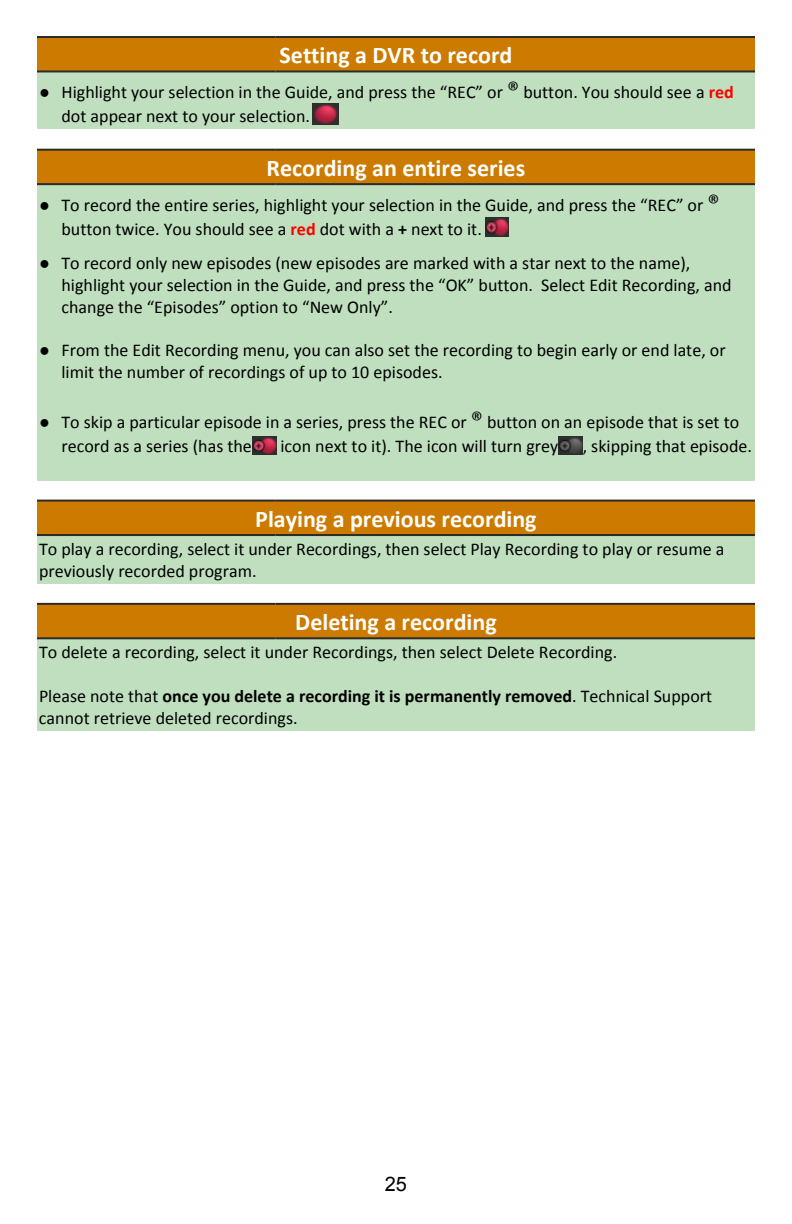
<style>
.page{position:relative;width:792px;height:1224px;background:#fff}
.page>*{position:absolute;margin:0;border:0;box-sizing:border-box;transform-origin:0 0}
.t1{font:700 24px "Calibri";color:#fefefe}
.t2{font:20px "Arial";color:#000}
.t3{font:18px/22px "Calibri";color:#000}
.s1{font-family:"Times New Roman"}
.s2{font-size:24px}
.s3{font-weight:700;color:#f00}
.s4{font-weight:700}
</style>
<div class="page">
<div style="left:37px;top:37px;width:718px;height:34px;background:#cc7b00"></div>
<div style="left:37px;top:71px;width:718px;height:58px;background:#bfdfbf"></div>
<hr style="left:37px;top:36px;width:238px;height:2px;background:#2b2b2a">
<hr style="left:275px;top:36px;width:480px;height:2px;background:#2b2b2a">
<hr style="left:37px;top:70px;width:238px;height:2px;background:#2b2b2a">
<hr style="left:275px;top:70px;width:480px;height:2px;background:#2b2b2a">
<img style="left:312px;top:104px;width:26px;height:21px">
<div style="left:37px;top:150px;width:718px;height:34px;background:#cc7b00"></div>
<div style="left:37px;top:184px;width:718px;height:297px;background:#bfdfbf"></div>
<hr style="left:37px;top:149px;width:238px;height:2px;background:#2b2b2a">
<hr style="left:275px;top:149px;width:480px;height:2px;background:#2b2b2a">
<hr style="left:37px;top:183px;width:238px;height:2px;background:#2b2b2a">
<hr style="left:275px;top:183px;width:480px;height:2px;background:#2b2b2a">
<img style="left:559px;top:436px;width:23px;height:19px">
<img style="left:485px;top:218px;width:24px;height:18px">
<img style="left:253px;top:436px;width:23px;height:19px">
<div style="left:37px;top:501px;width:718px;height:34px;background:#cc7b00"></div>
<div style="left:37px;top:535px;width:718px;height:49px;background:#bfdfbf"></div>
<hr style="left:37px;top:500px;width:238px;height:2px;background:#2b2b2a">
<hr style="left:275px;top:500px;width:480px;height:2px;background:#2b2b2a">
<hr style="left:37px;top:534px;width:238px;height:2px;background:#2b2b2a">
<hr style="left:275px;top:534px;width:480px;height:2px;background:#2b2b2a">
<div style="left:37px;top:604px;width:718px;height:34px;background:#cc7b00"></div>
<div style="left:37px;top:638px;width:718px;height:93px;background:#bfdfbf"></div>
<hr style="left:37px;top:603px;width:238px;height:2px;background:#2b2b2a">
<hr style="left:275px;top:603px;width:480px;height:2px;background:#2b2b2a">
<hr style="left:37px;top:637px;width:238px;height:2px;background:#2b2b2a">
<hr style="left:275px;top:637px;width:480px;height:2px;background:#2b2b2a">
<h1 class="t1" style="left:280px;top:45px;width:234px">Setting a DVR to record</h1>
<p class="t3" style="left:62px;top:82px;width:674px;line-height:23.6px;text-indent:-22px"><span class="s1">●</span> Highlight your selection in the Guide, and press the “REC” or <span class="s2">®</span> button. You should see a <span class="s3">red </span>dot appear next to your selection.</p>
<h1 class="t1" style="left:267px;top:158px;width:260px">Recording an entire series</h1>
<p class="t3" style="left:62px;top:195px;width:660px;line-height:23.6px;text-indent:-22px"><span class="s1">●</span> To record the entire series, highlight your selection in the Guide, and press the “REC” or <span class="s2">® </span>button twice. You should see a <span class="s3">red</span> dot with a <span class="s4">+</span> next to it.</p>
<p class="t3" style="left:62px;top:253px;width:672px;text-indent:-22px"><span class="s1">●</span> To record only new episodes (new episodes are marked with a star next to the name), highlight your selection in the Guide, and press the “OK” button. Select Edit Recording, and change the “Episodes” option to “New Only”.</p>
<p class="t3" style="left:62px;top:341px;width:666px;text-indent:-22px"><span class="s1">●</span> From the Edit Recording menu, you can also set the recording to begin early or end late, or limit the number of recordings of up to 10 episodes.</p>
<p class="t3" style="left:62px;top:412px;width:679px;line-height:23.6px;text-indent:-22px"><span class="s1">●</span> To skip a particular episode in a series, press the REC or <span class="s2">®</span> button on an episode that is set to record as a series (has the</p>
<p class="t3" style="left:281px;top:436px;width:279px">icon next to it). The icon will turn grey</p>
<p class="t3" style="left:583px;top:436px;width:171px">, skipping that episode.</p>
<h1 class="t1" style="left:255px;top:509px;width:283px">Playing a previous recording</h1>
<p class="t3" style="left:39px;top:540px;width:687px">To play a recording, select it under Recordings, then select Play Recording to play or resume a previously recorded program.</p>
<h1 class="t1" style="left:295px;top:612px;width:203px">Deleting a recording</h1>
<p class="t3" style="left:39px;top:643px;width:580px">To delete a recording, select it under Recordings, then select Delete Recording.</p>
<p class="t3" style="left:39px;top:687px;width:675px">Please note that <span class="s4">once you delete a recording it is permanently removed</span>. Technical Support cannot retrieve deleted recordings.</p>
<p class="t2" style="left:385px;top:1176px;width:24px">25</p>
</div>
